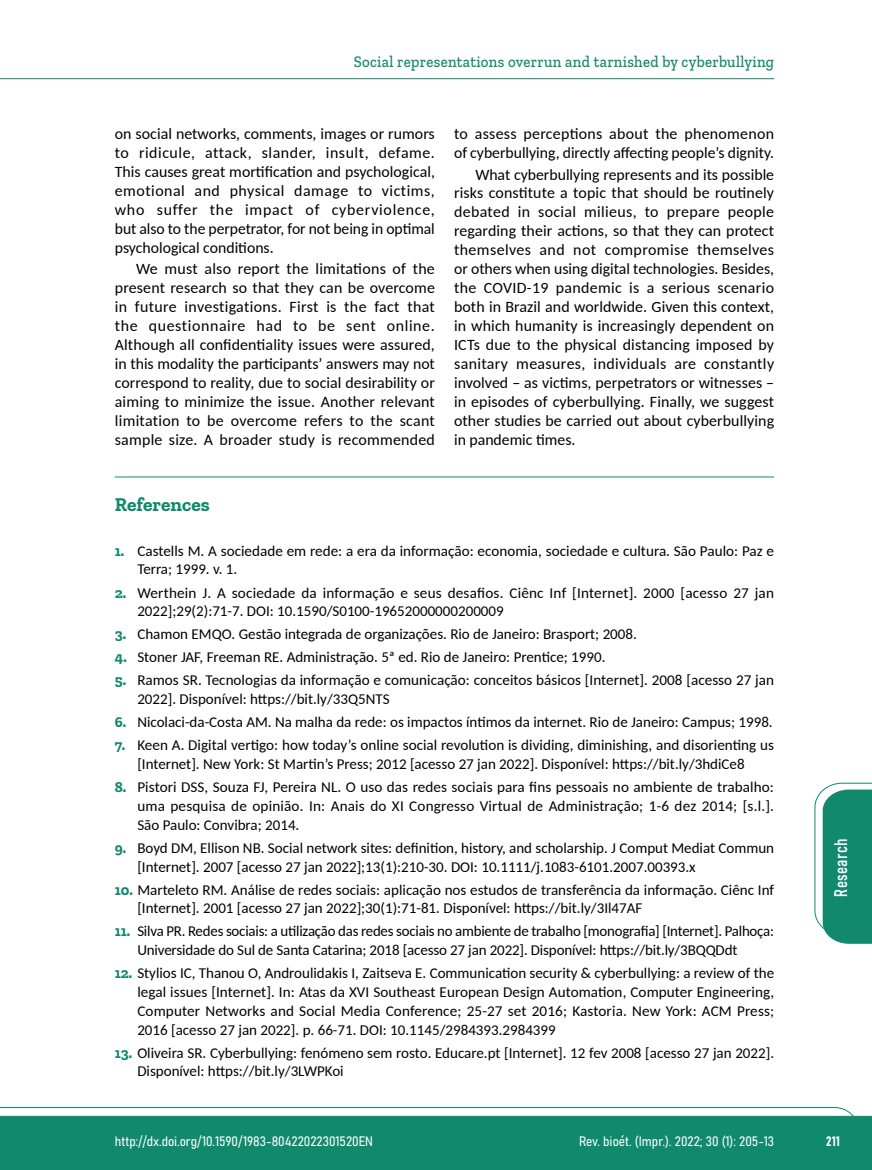
<style>
.page{position:relative;width:872px;height:1170px;background:#fff}
.page>*{position:absolute;margin:0;border:0;box-sizing:border-box;transform-origin:0 0}
.t1{font:700 19.5px "Zilla Slab";color:#10896d}
.t2{font:18px "Bahnschrift";letter-spacing:.02em;color:#fff}
.t3{font:500 16.5px "Zilla Slab";letter-spacing:.02em;color:#10896d;scale:.9 1}
.t4{font:15.75px/18.9px "Carlito";letter-spacing:.005em;color:#000;text-align:justify}
.t5{font:15px/18.8px "Carlito";color:#000}
.t6{font:13.5px "Bahnschrift";color:#fff}
.s1{font-family:"Zilla Slab";font-weight:700;color:#10896d}
</style>
<div class="page">
<svg style="left:0;top:1107px;width:859px;height:62px;background:#2e977f"></svg>
<hr style="left:0;top:78px;width:774px;height:1px;background:#10896d">
<hr style="left:115px;top:476px;width:659px;height:1px;background:#10896d">
<svg style="left:814px;top:782px;width:58px;height:161px"></svg>
<p class="t3" style="left:354px;top:53px;width:468px">Social representations overrun and tarnished by cyberbullying</p>
<p class="t4" style="left:115px;top:124px;width:322px">on social networks, comments, images or rumors to ridicule, attack, slander, insult, defame.<br>This causes great mortification and psychological, emotional and physical damage to victims, who suffer the impact of cyberviolence, but also to the perpetrator, for not being in optimal psychological conditions.</p>
<p class="t4" style="left:115px;top:259px;width:322px;text-indent:21px">We must also report the limitations of the present research so that they can be overcome in future investigations. First is the fact that the questionnaire had to be sent online.<br>Although all confidentiality issues were assured, in this modality the participants’ answers may not correspond to reality, due to social desirability or aiming to minimize the issue. Another relevant limitation to be overcome refers to the scant sample size. A broader study is recommended</p>
<p class="t4" style="left:454px;top:124px;width:321px">to assess perceptions about the phenomenon of cyberbullying, directly affecting people’s dignity.</p>
<p class="t4" style="left:454px;top:164px;width:322px;text-indent:21px">What cyberbullying represents and its possible risks constitute a topic that should be routinely debated in social milieus, to prepare people regarding their actions, so that they can protect themselves and not compromise themselves or others when using digital technologies. Besides, the COVID-19 pandemic is a serious scenario both in Brazil and worldwide. Given this context, in which humanity is increasingly dependent on ICTs due to the physical distancing imposed by sanitary measures, individuals are constantly involved – as victims, perpetrators or witnesses – in episodes of cyberbullying. Finally, we suggest other studies be carried out about cyberbullying in pandemic times.</p>
<h1 class="t1" style="left:115px;top:493px;width:96px">References</h1>
<p class="t5" style="left:137px;top:540px;width:638px;text-indent:-22px"><span class="s1">1.</span> Castells M. A sociedade em rede: a era da informação: economia, sociedade e cultura. São Paulo: Paz e<br>Terra; 1999. v. 1.</p>
<p class="t5" style="left:137px;top:582px;width:638px;text-indent:-22px"><span class="s1">2.</span> Werthein J. A sociedade da informação e seus desafios. Ciênc Inf [Internet]. 2000 [acesso 27 jan<br>2022];29(2):71-7. DOI: 10.1590/S0100-19652000000200009</p>
<p class="t5" style="left:115px;top:624px;width:523px"><span class="s1">3.</span> Chamon EMQO. Gestão integrada de organizações. Rio de Janeiro: Brasport; 2008.</p>
<p class="t5" style="left:115px;top:647px;width:492px"><span class="s1">4.</span> Stoner JAF, Freeman RE. Administração. 5ª ed. Rio de Janeiro: Prentice; 1990.</p>
<p class="t5" style="left:137px;top:670px;width:638px;text-indent:-22px"><span class="s1">5.</span> Ramos SR. Tecnologias da informação e comunicação: conceitos básicos [Internet]. 2008 [acesso 27 jan<br>2022]. Disponível: https://bit.ly/33Q5NTS</p>
<p class="t5" style="left:115px;top:712px;width:659px"><span class="s1">6.</span> Nicolaci-da-Costa AM. Na malha da rede: os impactos íntimos da internet. Rio de Janeiro: Campus; 1998.</p>
<p class="t5" style="left:115px;top:735px;width:660px;text-align:center"><span class="s1">7.</span> Keen A. Digital vertigo: how today’s online social revolution is dividing, diminishing, and disorienting us [Internet]. New York: St Martin’s Press; 2012 [acesso 27 jan 2022]. Disponível: https://bit.ly/3hdiCe8</p>
<p class="t5" style="left:137px;top:777px;width:638px;text-align:justify;text-indent:-22px"><span class="s1">8.</span> Pistori DSS, Souza FJ, Pereira NL. O uso das redes sociais para fins pessoais no ambiente de trabalho: uma pesquisa de opinião. In: Anais do XI Congresso Virtual de Administração; 1-6 dez 2014; [s.l.].<br>São Paulo: Convibra; 2014.</p>
<p class="t5" style="left:137px;top:837px;width:638px;text-indent:-22px"><span class="s1">9.</span> Boyd DM, Ellison NB. Social network sites: definition, history, and scholarship. J Comput Mediat Commun [Internet]. 2007 [acesso 27 jan 2022];13(1):210-30. DOI: 10.1111/j.1083-6101.2007.00393.x</p>
<p class="t5" style="left:137px;top:879px;width:638px;text-indent:-22px"><span class="s1">10.</span> Marteleto RM. Análise de redes sociais: aplicação nos estudos de transferência da informação. Ciênc Inf [Internet]. 2001 [acesso 27 jan 2022];30(1):71-81. Disponível: https://bit.ly/3Il47AF</p>
<p class="t5" style="left:137px;top:921px;width:638px;text-indent:-22px"><span class="s1">11.</span> Silva PR. Redes sociais: a utilização das redes sociais no ambiente de trabalho [monografia] [Internet]. Palhoça:<br>Universidade do Sul de Santa Catarina; 2018 [acesso 27 jan 2022]. Disponível: https://bit.ly/3BQQDdt</p>
<p class="t5" style="left:137px;top:963px;width:638px;text-align:justify;text-indent:-22px"><span class="s1">12.</span> Stylios IC, Thanou O, Androulidakis I, Zaitseva E. Communication security &amp; cyberbullying: a review of the legal issues [Internet]. In: Atas da XVI Southeast European Design Automation, Computer Engineering, Computer Networks and Social Media Conference; 25-27 set 2016; Kastoria. New York: ACM Press; 2016 [acesso 27 jan 2022]. p. 66-71. DOI: 10.1145/2984393.2984399</p>
<p class="t5" style="left:137px;top:1042px;width:638px;text-indent:-22px"><span class="s1">13.</span> Oliveira SR. Cyberbullying: fenómeno sem rosto. Educare.pt [Internet]. 12 fev 2008 [acesso 27 jan 2022].<br>Disponível: https://bit.ly/3LWPKoi</p>
<p class="t2" style="left:827px;top:896px;width:59px;rotate:-90deg">Research</p>
<p class="t6" style="left:115px;top:1131px;width:260px">http://dx.doi.org/10.1590/1983-80422022301520EN</p>
<p class="t6" style="left:579px;top:1131px;width:197px">Rev. bioét. (Impr.). 2022; 30 (1): 205-13</p>
<p class="t6" style="left:826px;top:1130px;width:15px">211</p>
</div>
